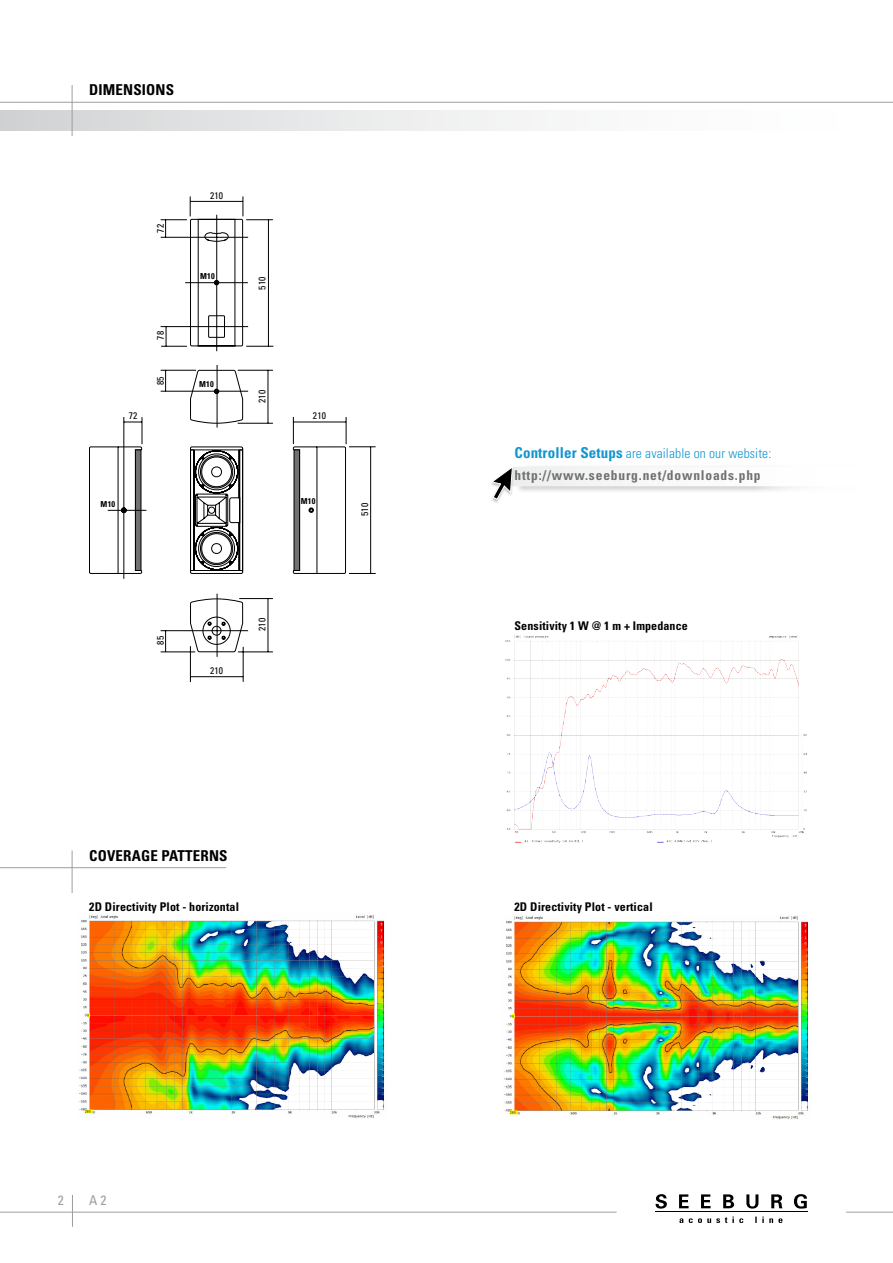
<style>
.page{position:relative;width:893px;height:1263px;background:#fff}
.page>*{position:absolute;margin:0;border:0;box-sizing:border-box;transform-origin:0 0}
.t1{font:700 condensed 15px "Univers";letter-spacing:.01em;color:#000}
.t2{font:700 condensed 13.5px/21.9px "Univers";letter-spacing:.06em;color:#707172}
.t3{font:condensed 13.5px "Univers";color:#9c9e9f}
.t4{font:700 condensed 12px "Univers";letter-spacing:.01em;color:#000}
.t5{font:700 condensed 12px "Univers LT";letter-spacing:.01em;color:#000}
.t6{font:condensed 9.6px "Univers";letter-spacing:.02em;color:#000}
.t7{font:700 condensed 8.25px "Univers";letter-spacing:.02em;color:#000}
.s1{font-size:15px;color:#1296d0}
.s2{font-weight:300;color:#1296d0}
</style>
<div class="page">
<hr style="left:0;top:1212px;width:617px;height:1px;background:#9c9e9f">
<hr style="left:846px;top:1212px;width:47px;height:1px;background:#9c9e9f">
<hr style="left:655px;top:1211px;width:152px;height:1px;background:#000">
<svg style="left:679px;top:1216px;width:103px;height:7px"></svg>
<svg style="left:655px;top:1194px;width:12px;height:14px"></svg>
<svg style="left:679px;top:1194px;width:10px;height:14px"></svg>
<svg style="left:701px;top:1194px;width:10px;height:14px"></svg>
<svg style="left:723px;top:1194px;width:11px;height:14px"></svg>
<svg style="left:746px;top:1194px;width:12px;height:14px"></svg>
<svg style="left:771px;top:1194px;width:11px;height:14px"></svg>
<svg style="left:794px;top:1194px;width:13px;height:14px"></svg>
<hr style="left:72px;top:1195px;width:1px;height:32px;background:#9c9e9f">
<div style="left:0;top:111px;width:893px;height:19px;background:linear-gradient(to right,#d5d6d7,#fff)"></div>
<hr style="left:0;top:102px;width:893px;height:1px;background:#9c9e9f">
<hr style="left:72px;top:85px;width:1px;height:51px;background:#9c9e9f">
<svg style="left:89px;top:446px;width:18px;height:128px"></svg>
<svg style="left:107px;top:196px;width:269px;height:486px"></svg>
<div style="left:488px;top:466px;width:26px;height:38px;background:#000;opacity:.25"></div>
<svg style="left:491px;top:466px;width:262px;height:34px"></svg>
<img style="left:79px;top:915px;width:305px;height:203px">
<img style="left:505px;top:635px;width:302px;height:208px">
<hr style="left:0;top:867px;width:226px;height:1px;background:#9c9e9f">
<hr style="left:72px;top:850px;width:1px;height:43px;background:#9c9e9f">
<img style="left:504px;top:916px;width:304px;height:203px">
<p class="t1" style="left:89px;top:81px;width:86px">DIMENSIONS</p>
<p class="t6" style="left:154px;top:233px;width:10px;rotate:-90deg">72</p>
<p class="t6" style="left:154px;top:340px;width:10px;rotate:-90deg">78</p>
<p class="t6" style="left:154px;top:385px;width:10px;rotate:-90deg">85</p>
<p class="t6" style="left:210px;top:190px;width:15px">210</p>
<p class="t7" style="left:200px;top:271px;width:16px">M10</p>
<p class="t7" style="left:199px;top:379px;width:16px">M10</p>
<p class="t6" style="left:256px;top:289px;width:15px;rotate:-90deg">510</p>
<p class="t6" style="left:256px;top:403px;width:15px;rotate:-90deg">210</p>
<p class="t6" style="left:129px;top:410px;width:10px">72</p>
<p class="t6" style="left:313px;top:410px;width:15px">210</p>
<p class="t7" style="left:101px;top:499px;width:16px">M10</p>
<p class="t7" style="left:301px;top:496px;width:16px">M10</p>
<p class="t6" style="left:359px;top:516px;width:15px;rotate:-90deg">510</p>
<p class="t6" style="left:154px;top:645px;width:10px;rotate:-90deg">85</p>
<p class="t6" style="left:210px;top:665px;width:15px">210</p>
<p class="t6" style="left:256px;top:631px;width:15px;rotate:-90deg">210</p>
<p class="t1" style="left:89px;top:846px;width:10px">covera</p>
<p class="t1" style="left:141px;top:846px;width:30px">ge patterns</p>
<p class="t4" style="left:89px;top:899px;width:151px">2D Directivity Plot - horizontal</p>
<p class="t3" style="left:58px;top:1191px;width:7px">2</p>
<p class="t3" style="left:89px;top:1191px;width:19px">A 2</p>
<p class="t2" style="left:514px;top:442px;width:258px"><span class="s1">Controller Setups</span> <span class="s2">are available on our website: </span>http://www.seeburg.net/downloads.php</p>
<p class="t5" style="left:514px;top:619px;width:175px">Sensitivity 1 W @ 1 m + Impedance</p>
<p class="t4" style="left:514px;top:899px;width:140px">2D Directivity Plot - vertical</p>
</div>
